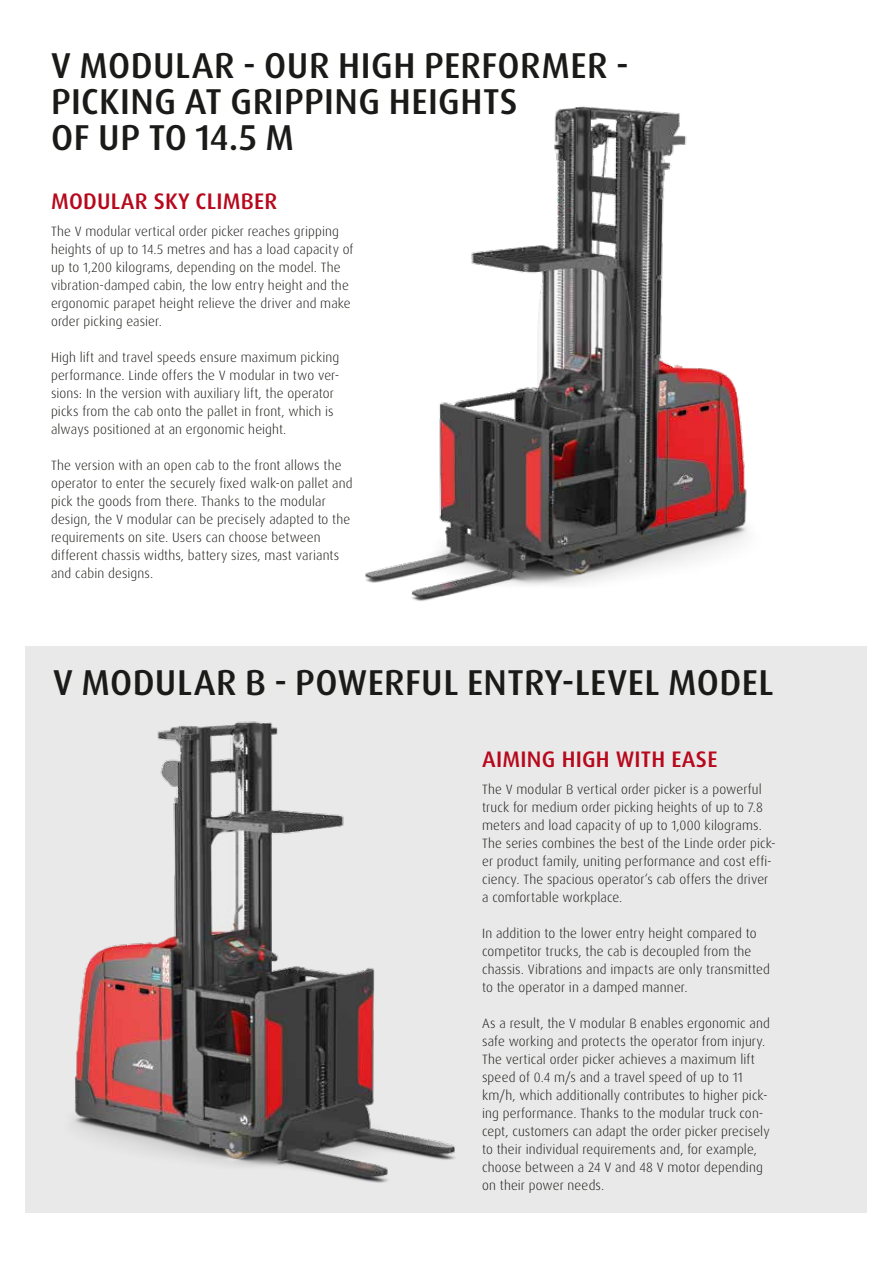
<style>
.page{position:relative;width:893px;height:1263px;background:#fff}
.page>*{position:absolute;margin:0;border:0;box-sizing:border-box;transform-origin:0 0}
.t1{font:500 36px/36px "Dax Pro";letter-spacing:.01em;color:#1a1a18}
.t2{font:500 22.5px "Dax Pro";letter-spacing:.01em;color:#b7081c}
.t3{font:300 13.5px/18px "Dax Pro";letter-spacing:.01em;color:#1a1a18}
</style>
<div class="page">
<img style="left:365px;top:106px;width:382px;height:495px">
<div style="left:26px;top:646px;width:841px;height:566px;background:#e9e9e9"></div>
<img style="left:73px;top:721px;width:382px;height:462px">
<h1 class="t1" style="left:51px;top:48px;width:579px">V MODULAR - OUR HIGH PERFORMER -<br>PICKING AT GRIPPING HEIGHTS<br>OF UP TO 14.5 M</h1>
<h2 class="t2" style="left:51px;top:187px;width:228px">MODULAR SKY CLIMBER</h2>
<p class="t3" style="left:51px;top:222px;width:304px">The V modular vertical order picker reaches gripping heights of up to 14.5 metres and has a load capacity of up to 1,200 kilograms, depending on the model. The vibration-damped cabin, the low entry height and the ergonomic parapet height relieve the driver and make order picking easier.</p>
<p class="t3" style="left:51px;top:348px;width:290px">High lift and travel speeds ensure maximum picking performance. Linde offers the V modular in two ver&shy;sions: In the version with auxiliary lift, the operator picks from the cab onto the pallet in front, which is always positioned at an ergonomic height.</p>
<p class="t3" style="left:51px;top:456px;width:303px">The version with an open cab to the front allows the operator to enter the securely fixed walk-on pallet and pick the goods from there. Thanks to the modular design, the V modular can be precisely adapted to the requirements on site. Users can choose between different chassis widths, battery sizes, mast variants and cabin designs.</p>
<h1 class="t1" style="left:53px;top:664px;width:722px">V MODULAR B - POWERFUL ENTRY-LEVEL MODEL</h1>
<h2 class="t2" style="left:482px;top:744px;width:237px">AIMING HIGH WITH EASE</h2>
<p class="t3" style="left:482px;top:780px;width:295px">The V modular B vertical order picker is a powerful truck for medium order picking heights of up to 7.8 meters and load capacity of up to 1,000 kilograms.<br>The series combines the best of the Linde order pick&shy;er product family, uniting performance and cost effi&shy;ciency. The spacious operator‘s cab offers the driver a comfortable workplace.</p>
<p class="t3" style="left:482px;top:924px;width:289px">In addition to the lower entry height compared to competitor trucks, the cab is decoupled from the chassis. Vibrations and impacts are only transmitted to the operator in a damped manner.</p>
<p class="t3" style="left:482px;top:1014px;width:289px">As a result, the V modular B enables ergonomic and safe working and protects the operator from injury.<br>The vertical order picker achieves a maximum lift speed of 0.4 m/s and a travel speed of up to 11 km/h, which additionally contributes to higher pick&shy;ing performance. Thanks to the modular truck con&shy;cept, customers can adapt the order picker precisely to their individual requirements and, for example, choose between a 24 V and 48 V motor depending on their power needs.</p>
</div>
